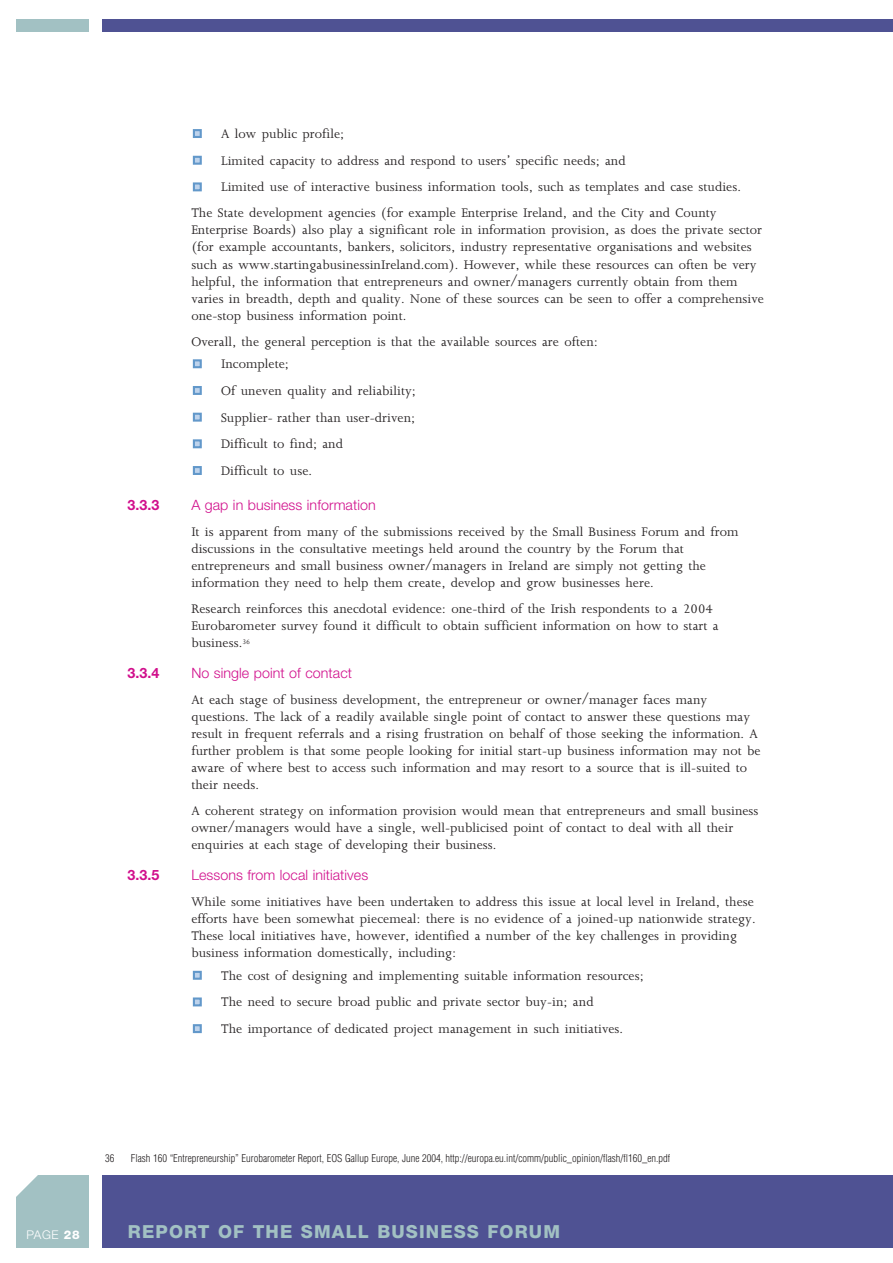
<style>
.page{position:relative;width:893px;height:1263px;background:#fff}
.page>*{position:absolute;margin:0;border:0;box-sizing:border-box;transform-origin:0 0}
.t1{font:800 18px "Helvetica Neue";letter-spacing:.065em;color:#a2c1c3}
.t2{font:14.25px/17.1px "M Joanna";letter-spacing:.005em;color:#231f20}
.t3{font:300 14.25px "Helvetica Neue";letter-spacing:.005em;color:#d10f8c}
.t4{font:700 14.25px "Helvetica Neue";color:#d10f8c}
.t5{font:300 12px "Helvetica Neue";color:#fff}
.t6{font:300 condensed 10.5px "Helvetica";color:#231f20}
.s1{font-weight:800}
</style>
<div class="page">
<div style="left:103px;top:1175px;width:790px;height:73px;background:#4f5293"></div>
<div style="left:17px;top:19px;width:72px;height:12px;background:#a2c1c3"></div>
<div style="left:103px;top:19px;width:790px;height:12px;background:#4f5293"></div>
<div style="left:194px;top:1025px;width:7px;height:7px;background:#bed3ec"></div>
<div style="left:194px;top:998px;width:7px;height:7px;background:#bed3ec"></div>
<div style="left:194px;top:972px;width:7px;height:7px;background:#bed3ec"></div>
<div style="left:194px;top:467px;width:7px;height:7px;background:#bed3ec"></div>
<div style="left:194px;top:440px;width:7px;height:7px;background:#bed3ec"></div>
<div style="left:194px;top:414px;width:7px;height:7px;background:#bed3ec"></div>
<div style="left:194px;top:387px;width:7px;height:7px;background:#bed3ec"></div>
<div style="left:194px;top:360px;width:7px;height:7px;background:#bed3ec"></div>
<div style="left:194px;top:183px;width:7px;height:7px;background:#bed3ec"></div>
<div style="left:194px;top:157px;width:7px;height:7px;background:#bed3ec"></div>
<div style="left:194px;top:130px;width:7px;height:7px;background:#bed3ec"></div>
<div style="left:193px;top:129px;width:9px;height:9px;border:2px solid #6298ca"></div>
<div style="left:193px;top:156px;width:9px;height:9px;border:2px solid #6298ca"></div>
<div style="left:193px;top:182px;width:9px;height:9px;border:2px solid #6298ca"></div>
<div style="left:193px;top:359px;width:9px;height:9px;border:2px solid #6298ca"></div>
<div style="left:193px;top:386px;width:9px;height:9px;border:2px solid #6298ca"></div>
<div style="left:193px;top:413px;width:9px;height:9px;border:2px solid #6298ca"></div>
<div style="left:193px;top:439px;width:9px;height:9px;border:2px solid #6298ca"></div>
<div style="left:193px;top:466px;width:9px;height:9px;border:2px solid #6298ca"></div>
<div style="left:193px;top:971px;width:9px;height:9px;border:2px solid #6298ca"></div>
<div style="left:193px;top:997px;width:9px;height:9px;border:2px solid #6298ca"></div>
<div style="left:193px;top:1024px;width:9px;height:9px;border:2px solid #6298ca"></div>
<div style="left:17px;top:1175px;width:72px;height:73px;background:#a2c1c3"></div>
<svg style="left:16px;top:1175px;width:22px;height:22px"></svg>
<p class="t2" style="left:221px;top:127px;width:125px">A low public profile;</p>
<p class="t2" style="left:221px;top:154px;width:406px">Limited capacity to address and respond to users’ specific needs; and</p>
<p class="t2" style="left:221px;top:180px;width:521px">Limited use of interactive business information tools, such as templates and case studies.</p>
<p class="t2" style="left:191px;top:206px;width:574px">The State development agencies (for example Enterprise Ireland, and the City and County Enterprise Boards) also play a significant role in information provision, as does the private sector (for example accountants, bankers, solicitors, industry representative organisations and websites such as www.startingabusinessinIreland.com). However, while these resources can often be very helpful, the information that entrepreneurs and owner/managers currently obtain from them varies in breadth, depth and quality. None of these sources can be seen to offer a comprehensive one-stop business information point.</p>
<p class="t2" style="left:191px;top:335px;width:408px">Overall, the general perception is that the available sources are often:</p>
<p class="t2" style="left:221px;top:357px;width:69px">Incomplete;</p>
<p class="t2" style="left:221px;top:384px;width:196px">Of uneven quality and reliability;</p>
<p class="t2" style="left:221px;top:410px;width:196px">Supplier- rather than user-driven;</p>
<p class="t2" style="left:221px;top:437px;width:123px">Difficult to find; and</p>
<p class="t2" style="left:221px;top:464px;width:92px">Difficult to use.</p>
<p class="t4" style="left:128px;top:500px;width:33px">3.3.3</p>
<p class="t3" style="left:191px;top:496px;width:186px">A gap in business information</p>
<p class="t2" style="left:191px;top:524px;width:549px">It is apparent from many of the submissions received by the Small Business Forum and from discussions in the consultative meetings held around the country by the Forum that entrepreneurs and small business owner/managers in Ireland are simply not getting the information they need to help them create, develop and grow businesses here.</p>
<p class="t2" style="left:191px;top:602px;width:529px">Research reinforces this anecdotal evidence: one-third of the Irish respondents to a 2004<br>Eurobarometer survey found it difficult to obtain sufficient information on how to start a business.<sup>36</sup></p>
<p class="t4" style="left:128px;top:668px;width:33px">3.3.4</p>
<p class="t3" style="left:191px;top:664px;width:162px">No single point of contact</p>
<p class="t2" style="left:191px;top:692px;width:571px">At each stage of business development, the entrepreneur or owner/manager faces many questions. The lack of a readily available single point of contact to answer these questions may result in frequent referrals and a rising frustration on behalf of those seeking the information. A further problem is that some people looking for initial start-up business information may not be aware of where best to access such information and may resort to a source that is ill-suited to their needs.</p>
<p class="t2" style="left:191px;top:804px;width:569px">A coherent strategy on information provision would mean that entrepreneurs and small business owner/managers would have a single, well-publicised point of contact to deal with all their enquiries at each stage of developing their business.</p>
<p class="t4" style="left:128px;top:870px;width:33px">3.3.5</p>
<p class="t3" style="left:191px;top:866px;width:178px">Lessons from local initiatives</p>
<p class="t2" style="left:191px;top:895px;width:566px">While some initiatives have been undertaken to address this issue at local level in Ireland, these efforts have been somewhat piecemeal: there is no evidence of a joined-up nationwide strategy.<br>These local initiatives have, however, identified a number of the key challenges in providing business information domestically, including:</p>
<p class="t2" style="left:221px;top:969px;width:424px">The cost of designing and implementing suitable information resources;</p>
<p class="t2" style="left:221px;top:995px;width:374px">The need to secure broad public and private sector buy-in; and</p>
<p class="t2" style="left:221px;top:1022px;width:404px">The importance of dedicated project management in such initiatives.</p>
<p class="t6" style="left:105px;top:1153px;width:11px">36</p>
<p class="t6" style="left:131px;top:1153px;width:541px">Flash 160 “Entrepreneurship” Eurobarometer Report, EOS Gallup Europe, June 2004, http://europa.eu.int/comm/public_opinion/flash/fl160_en.pdf</p>
<p class="t5" style="left:26px;top:1227px;width:55px">PAGE <span class="s1">28</span></p>
<p class="t1" style="left:128px;top:1225px;width:434px">REPORT OF THE SMALL BUSINESS FORUM</p>
</div>
